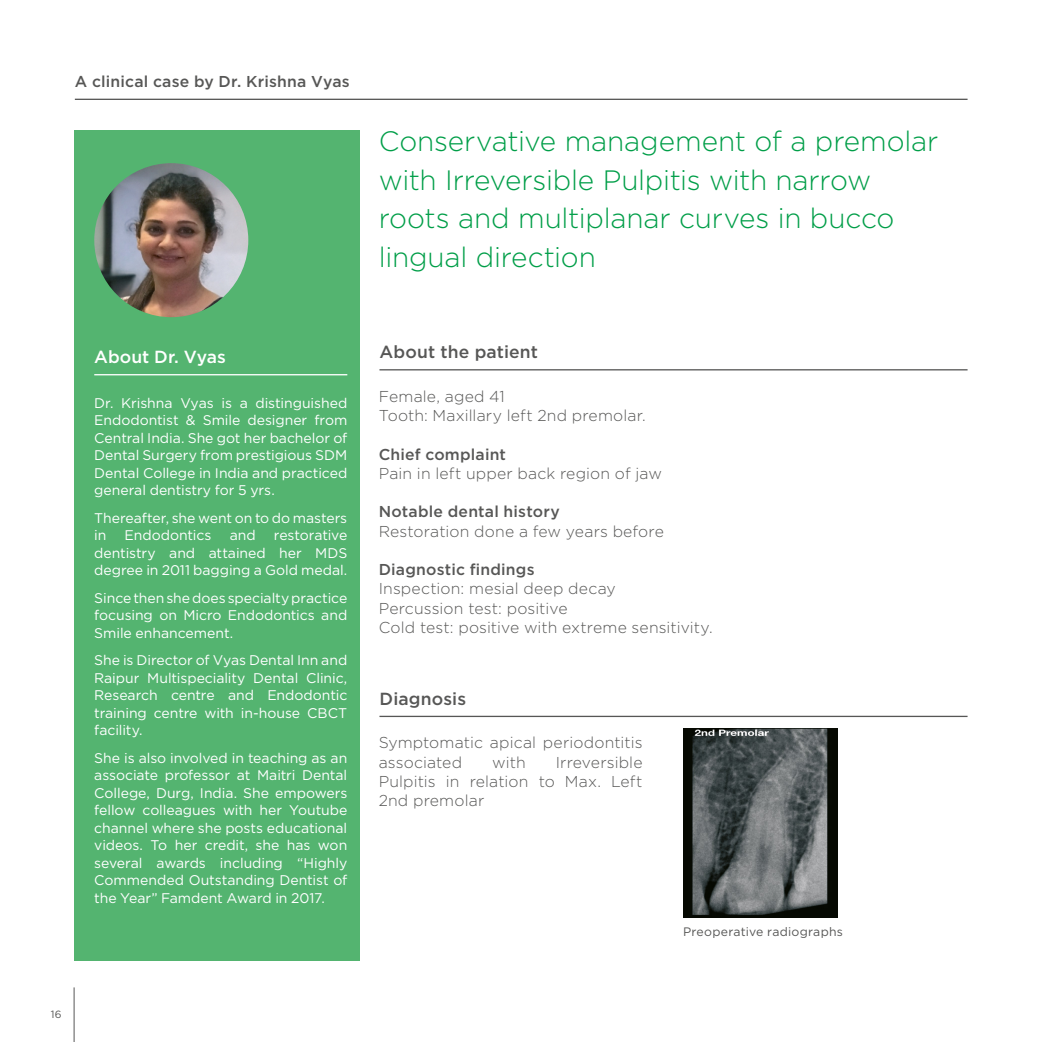
<style>
.page{position:relative;width:1042px;height:1042px;background:#fff}
.page>*{position:absolute;margin:0;border:0;box-sizing:border-box;transform-origin:0 0}
.DS_Fließtext{font:300 28px/38.5px "Gotham";letter-spacing:-.005em;color:#009e48}
.DS_Headline_2{font:500 17.5px "Gotham";letter-spacing:.01em;color:#575756}
.DS_Headline_2-2{font:500 17.5px "Gotham";color:#fff}
.DS_Bildunterschrift{font:300 15.75px "Gotham";letter-spacing:.01em;color:#575756}
.DS_Fließtext-2{font:300 15.75px/19.2px "Gotham";letter-spacing:.005em;color:#575756}
.DS_Bildunterschrift-2{font:500 15.75px "Gotham";letter-spacing:.015em;color:#575756}
.DS_Headline_2-3{font:500 15.75px "Gotham";letter-spacing:.01em;color:#575756}
.DS_Bildunterschrift-3{font:14px/17.5px "Gotham";letter-spacing:-.005em;color:#fff;text-align:justify}
.DS_Bildunterschrift-4{font:12.25px "Gotham";letter-spacing:.02em;color:#575756}
.t1{font:10.5px "Gotham";color:#575756}
</style>
<div class="page">
<div style="left:74px;top:130px;width:286px;height:831px;background:#54b470"></div>
<hr style="left:1041px;top:0;width:1px;height:1042px;background:#dbecdc">
<hr style="left:75px;top:99px;width:892px;height:1px;background:#575756">
<hr style="left:379px;top:369px;width:588px;height:1px;background:#575756">
<hr style="left:379px;top:716px;width:588px;height:1px;background:#575756">
<img style="left:94px;top:163px;width:154px;height:154px;border-radius:77px">
<img style="left:683px;top:728px;width:154px;height:189px">
<hr style="left:94px;top:374px;width:253px;height:1px;background:#fff">
<hr style="left:74px;top:987px;width:1px;height:55px;background:#575756">
<p class="DS_Headline_2-3" style="left:75px;top:72px;width:276px">A clinical case by Dr. Krishna Vyas</p>
<p class="DS_Headline_2-2" style="left:94px;top:345px;width:133px">About Dr. Vyas</p>
<p class="DS_Bildunterschrift-3" style="left:94px;top:394px;width:255px">Dr. Krishna Vyas is a distinguished Endodontist &amp; Smile designer from Central India. She got her bachelor of Dental Surgery from prestigious SDM Dental College in India and practiced general dentistry for 5 yrs.</p>
<p class="DS_Bildunterschrift-3" style="left:94px;top:509px;width:254px">Thereafter, she went on to do masters in</p>
<p class="DS_Bildunterschrift-3" style="left:125px;top:526px;width:88px">Endodontics</p>
<p class="DS_Bildunterschrift-3" style="left:230px;top:526px;width:28px">and</p>
<p class="DS_Bildunterschrift-3" style="left:94px;top:526px;width:255px;text-indent:180px">restorative dentistry and attained her MDS degree in 2011 bagging a Gold medal.</p>
<p class="DS_Bildunterschrift-3" style="left:94px;top:589px;width:255px">Since then she does specialty practice focusing on Micro Endodontics and Smile enhancement.</p>
<p class="DS_Bildunterschrift-3" style="left:94px;top:651px;width:254px">She is Director of Vyas Dental Inn and Raipur Multispeciality Dental Clinic, Research centre and Endodontic training centre with in-house CBCT facility.</p>
<p class="DS_Bildunterschrift-3" style="left:94px;top:748px;width:255px">She is also involved in teaching as an associate professor at Maitri Dental College, Durg, India. She empowers fellow colleagues with her Youtube channel where she posts educational videos. To her credit, she has won several awards including “Highly Commended Outstanding Dentist of the Year” Famdent Award in 2017.</p>
<p class="t1" style="left:51px;top:1007px;width:13px">16</p>
<p class="DS_Fließtext" style="left:379px;top:122px;width:561px">Conservative management of a premolar with Irreversible Pulpitis with narrow roots and multiplanar curves in bucco lingual direction</p>
<p class="DS_Headline_2" style="left:379px;top:340px;width:160px">About the patient</p>
<p class="DS_Bildunterschrift" style="left:379px;top:386px;width:128px">Female, aged 41</p>
<p class="DS_Bildunterschrift" style="left:379px;top:405px;width:269px">Tooth: Maxillary left 2nd premolar.</p>
<p class="DS_Bildunterschrift-2" style="left:379px;top:444px;width:129px">Chief complaint</p>
<p class="DS_Bildunterschrift" style="left:379px;top:463px;width:285px">Pain in left upper back region of jaw</p>
<p class="DS_Bildunterschrift-2" style="left:379px;top:501px;width:182px">Notable dental history</p>
<p class="DS_Bildunterschrift" style="left:379px;top:521px;width:287px">Restoration done a few years before</p>
<p class="DS_Bildunterschrift-2" style="left:379px;top:559px;width:157px">Diagnostic findings</p>
<p class="DS_Bildunterschrift" style="left:379px;top:579px;width:238px">Inspection: mesial deep decay</p>
<p class="DS_Bildunterschrift" style="left:379px;top:598px;width:190px">Percussion test: positive</p>
<p class="DS_Bildunterschrift" style="left:379px;top:617px;width:335px">Cold test: positive with extreme sensitivity.</p>
<p class="DS_Headline_2" style="left:379px;top:687px;width:88px">Diagnosis</p>
<p class="DS_Fließtext-2" style="left:379px;top:733px;width:265px">Symptomatic apical periodontitis associated</p>
<p class="DS_Fließtext-2" style="left:379px;top:752px;width:265px;text-align:justify;text-indent:177px">Irreversible Pulpitis in relation to Max. Left 2nd premolar</p>
<p class="DS_Fließtext-2" style="left:492px;top:752px;width:35px">with</p>
<p class="DS_Bildunterschrift-4" style="left:683px;top:924px;width:161px">Preoperative radiographs</p>
</div>
